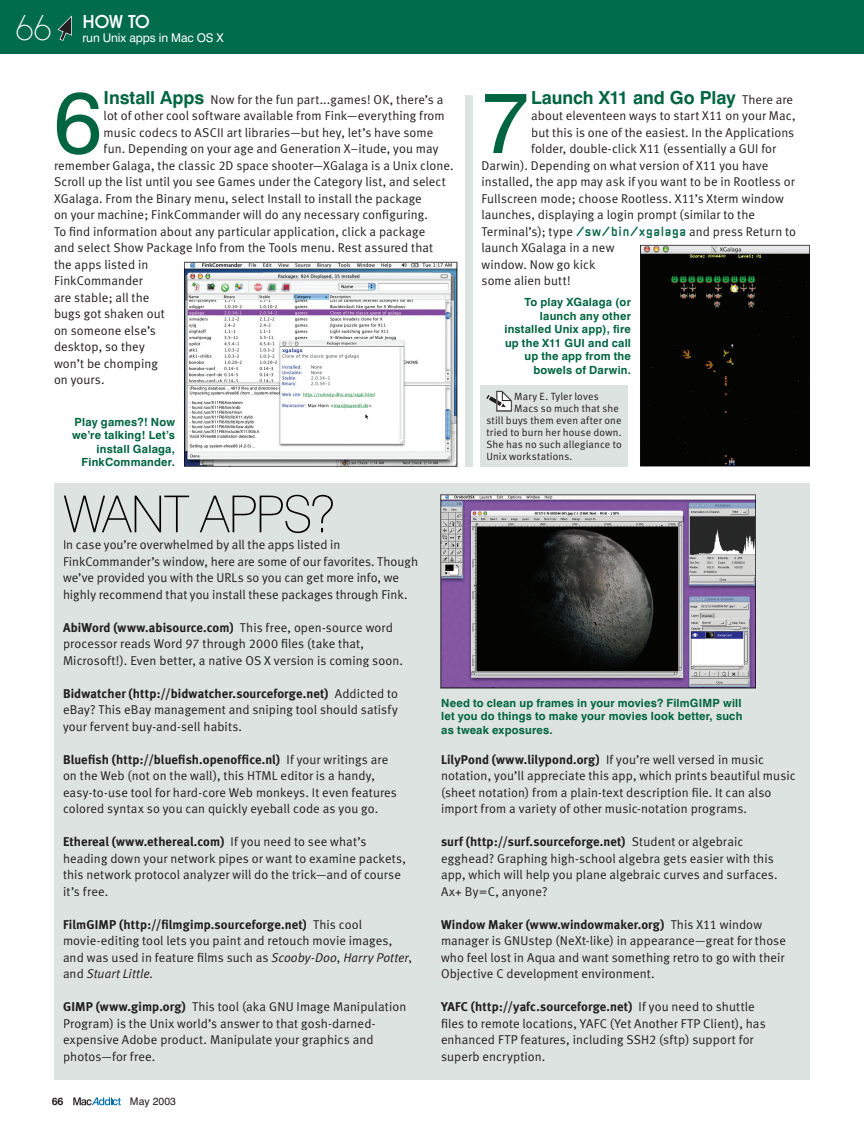
<style>
.page{position:relative;width:864px;height:1134px;background:#fff}
.page>*{position:absolute;margin:0;border:0;box-sizing:border-box;transform-origin:0 0}
.t1{font:86.85px "Swiss 721 BT";color:#006540}
.t2{font:100 51px "Swiss 721 BT";letter-spacing:-.03em;color:#000}
.t3{font:300 37.5px "Horatio EF";color:#fff}
.t4{font:500 19.5px "Horatio EF";color:#fff}
.t5{font:700 18px "Swiss 721 BT";letter-spacing:-.005em;color:#006540}
.t6{font:12.75px/16.5px "Meta Normal LF";letter-spacing:.005em;color:#1f1e1e}
.t7{font:12.75px "Meta Normal LF";letter-spacing:.005em;color:#231f20}
.t8{font:12.75px "Meta Bold LF";letter-spacing:.01em;color:#1f1e1e}
.t9{font:12px "Swiss 721 BT";letter-spacing:-.01em;color:#fff}
.t10{font:700 11.25px/13.5px "Swiss 721 BT";letter-spacing:.015em;color:#006540;text-align:right}
.t11{font:10.5px "Meta Normal LF";letter-spacing:.015em;color:#1f1e1e}
.t12{font:10.5px "Swiss 721 BT";color:#231f20}
.t13{font:700 10.5px "Swiss 721 BT";color:#231f20}
.s1{font-family:"Swiss 721 BT";font-weight:700;font-size:18px;color:#006540}
.s2{font-family:"Meta Normal LF";font-weight:400;font-size:12.75px;color:#231f20}
.s3{font-family:"Clicker";color:#006540}
.s4{font-family:"Meta Normal LF"}
.s5{font-style:italic}
.s6{font-family:"Meta Bold LF"}
</style>
<div class="page">
<div style="left:465px;top:95px;width:7px;height:371px;background:#dde3e0"></div>
<div style="left:54px;top:483px;width:756px;height:597px;background:#dde3e0"></div>
<svg style="left:440px;top:494px;width:316px;height:194px;background:#383738"></svg>
<img style="left:441px;top:495px;width:315px;height:48px">
<img style="left:441px;top:543px;width:52px;height:145px">
<img style="left:703px;top:543px;width:53px;height:145px">
<img style="left:493px;top:639px;width:210px;height:49px">
<div style="left:480px;top:385px;width:148px;height:82px;background:#dde3e0"></div>
<svg style="left:486px;top:391px;width:26px;height:21px"></svg>
<svg style="left:73px;top:1097px;width:48px;height:8px"></svg>
<div style="left:0;top:0;width:864px;height:54px;background:#006c49"></div>
<svg style="left:58px;top:16px;width:14px;height:25px"></svg>
<img style="left:640px;top:245px;width:170px;height:221px">
<svg style="left:184px;top:314px;width:273px;height:153px"></svg>
<img style="left:184px;top:262px;width:273px;height:52px">
<img style="left:184px;top:313px;width:46px;height:153px">
<img style="left:411px;top:313px;width:46px;height:153px">
<img style="left:229px;top:415px;width:183px;height:51px">
<h3 class="t3" style="left:15px;top:7px;width:38px">66</h3>
<h3 class="t4" style="left:82px;top:10px;width:69px">HOW TO</h3>
<p class="t9" style="left:82px;top:31px;width:143px">run Unix apps in Mac OS X</p>
<h1 class="t1" style="left:54px;top:69px;width:49px">6</h1>
<p class="t7" style="left:104px;top:92px;width:341px"><span class="s1">Install Apps</span> Now for the fun part...games! OK, there’s a</p>
<p class="t7" style="left:104px;top:108px;width:343px">lot of other cool software available from Fink—everything from</p>
<p class="t7" style="left:104px;top:125px;width:331px">music codecs to ASCII art libraries—but hey, let’s have some</p>
<p class="t7" style="left:104px;top:141px;width:337px">fun. Depending on your age and Generation X–itude, you may</p>
<p class="t7" style="left:54px;top:158px;width:401px">remember Galaga, the classic 2D space shooter—XGalaga is a Unix clone.</p>
<p class="t7" style="left:54px;top:174px;width:393px">Scroll up the list until you see Games under the Category list, and select</p>
<p class="t7" style="left:54px;top:191px;width:369px">XGalaga. From the Binary menu, select Install to install the package</p>
<p class="t7" style="left:54px;top:207px;width:375px">on your machine; FinkCommander will do any necessary configuring.</p>
<p class="t7" style="left:54px;top:224px;width:373px">To find information about any particular application, click a package</p>
<p class="t7" style="left:54px;top:240px;width:381px">and select Show Package Info from the Tools menu. Rest assured that</p>
<p class="t7" style="left:54px;top:257px;width:96px">the apps listed in</p>
<p class="t7" style="left:54px;top:273px;width:90px">FinkCommander</p>
<p class="t7" style="left:54px;top:290px;width:97px">are stable; all the</p>
<p class="t7" style="left:54px;top:306px;width:112px">bugs got shaken out</p>
<p class="t7" style="left:54px;top:323px;width:103px">on someone else’s</p>
<p class="t7" style="left:54px;top:339px;width:92px">desktop, so they</p>
<p class="t7" style="left:54px;top:356px;width:105px">won’t be chomping</p>
<p class="t7" style="left:54px;top:372px;width:52px">on yours.</p>
<p class="t10" style="left:72px;top:415px;width:104px">Play games?! Now we’re talking! Let’s install Galaga,<br>FinkCommander.</p>
<h2 class="t2" style="left:63px;top:483px;width:272px">WANT APPS?</h2>
<h1 class="t1" style="left:482px;top:69px;width:49px">7</h1>
<h3 class="t5" style="left:531px;top:86px;width:263px">Launch X11 and Go Play <span class="s2">There are</span></h3>
<p class="t7" style="left:531px;top:108px;width:266px">about eleventeen ways to start X11 on your Mac,</p>
<p class="t7" style="left:531px;top:125px;width:265px">but this is one of the easiest. In the Applications</p>
<p class="t7" style="left:531px;top:141px;width:247px">folder, double-click X11 (essentially a GUI for</p>
<p class="t7" style="left:482px;top:158px;width:288px">Darwin). Depending on what version of X11 you have</p>
<p class="t7" style="left:482px;top:174px;width:315px">installed, the app may ask if you want to be in Rootless or</p>
<p class="t7" style="left:482px;top:191px;width:304px">Fullscreen mode; choose Rootless. X11’s Xterm window</p>
<p class="t7" style="left:482px;top:207px;width:275px">launches, displaying a login prompt (similar to the</p>
<p class="t7" style="left:482px;top:224px;width:316px">Terminal’s); type <span class="s3">/sw/bin/xgalaga</span> and press Return to</p>
<p class="t7" style="left:482px;top:240px;width:134px">launch XGalaga in a new</p>
<p class="t7" style="left:482px;top:257px;width:115px">window. Now go kick</p>
<p class="t7" style="left:482px;top:273px;width:91px">some alien butt!</p>
<p class="t10" style="left:504px;top:295px;width:128px">To play XGalaga (or launch any other installed Unix app), fire up the X11 GUI and call up the app from the bowels of Darwin.</p>
<p class="t11" style="left:514px;top:390px;width:86px">Mary E. Tyler loves</p>
<p class="t11" style="left:514px;top:402px;width:106px">Macs so much that she</p>
<p class="t11" style="left:486px;top:414px;width:137px">still buys them even after one</p>
<p class="t11" style="left:486px;top:426px;width:137px">tried to burn her house down.</p>
<p class="t11" style="left:486px;top:438px;width:137px">She has no such allegiance to</p>
<p class="t11" style="left:486px;top:450px;width:88px">Unix workstations.</p>
<p class="t6" style="left:63px;top:536px;width:357px">In case you’re overwhelmed by all the apps listed in FinkCommander’s window, here are some of our favorites. Though we’ve provided you with the URLs so you can get more info, we highly recommend that you install these packages through Fink.</p>
<p class="t8" style="left:63px;top:619px;width:331px">AbiWord (www.abisource.com) <span class="s4">This free, open-source word</span></p>
<p class="t6" style="left:63px;top:635px;width:342px">processor reads Word 97 through 2000 files (take that,<br>Microsoft!). Even better, a native OS X version is coming soon.</p>
<p class="t8" style="left:63px;top:685px;width:337px">Bidwatcher (http://bidwatcher.sourceforge.net) <span class="s4">Addicted to</span></p>
<p class="t6" style="left:63px;top:701px;width:336px">eBay? This eBay management and sniping tool should satisfy your fervent buy-and-sell habits.</p>
<p class="t8" style="left:63px;top:751px;width:327px">Bluefish (http://bluefish.openoffice.nl) <span class="s4">If your writings are</span></p>
<p class="t6" style="left:63px;top:767px;width:335px">on the Web (not on the wall), this HTML editor is a handy, easy-to-use tool for hard-core Web monkeys. It even features colored syntax so you can quickly eyeball code as you go.</p>
<p class="t8" style="left:63px;top:834px;width:305px">Ethereal (www.ethereal.com) <span class="s4">If you need to see what’s</span></p>
<p class="t6" style="left:63px;top:850px;width:344px">heading down your network pipes or want to examine packets, this network protocol analyzer will do the trick—and of course it’s free.</p>
<p class="t8" style="left:63px;top:916px;width:301px">FilmGIMP (http://filmgimp.sourceforge.net) <span class="s4">This cool</span></p>
<p class="t6" style="left:63px;top:932px;width:351px">movie-editing tool lets you paint and retouch movie images, and was used in feature films such as <span class="s5">Scooby-Doo</span>, <span class="s5">Harry Potter</span>, and <span class="s5">Stuart Little.</span></p>
<p class="t6" style="left:63px;top:998px;width:345px"><span class="s6">GIMP (www.gimp.org)</span> This tool (aka GNU Image Manipulation Program) is the Unix world’s answer to that gosh-darned&shy;expensive Adobe product. Manipulate your graphics and photos—for free.</p>
<p class="t13" style="left:52px;top:1095px;width:13px">66</p>
<p class="t12" style="left:130px;top:1095px;width:47px">May 2003</p>
<p class="t10" style="left:441px;top:696px;width:303px;text-align:justify">Need to clean up frames in your movies? FilmGIMP will let you do things to make your movies look better, such as tweak exposures.</p>
<p class="t8" style="left:441px;top:751px;width:324px">LilyPond (www.lilypond.org) <span class="s4">If you’re well versed in music</span></p>
<p class="t6" style="left:441px;top:767px;width:356px">notation, you’ll appreciate this app, which prints beautiful music (sheet notation) from a plain-text description file. It can also import from a variety of other music-notation programs.</p>
<p class="t8" style="left:441px;top:834px;width:304px">surf (http://surf.sourceforge.net) <span class="s4">Student or algebraic</span></p>
<p class="t6" style="left:441px;top:850px;width:338px">egghead? Graphing high-school algebra gets easier with this app, which will help you plane algebraic curves and surfaces.<br>Ax+ By=C, anyone?</p>
<p class="t8" style="left:441px;top:916px;width:323px">Window Maker (www.windowmaker.org) <span class="s4">This X11 window</span></p>
<p class="t6" style="left:441px;top:932px;width:346px;text-align:justify">manager is GNUstep (NeXt-like) in appearance—great for those who feel lost in Aqua and want something retro to go with their Objective C development environment.</p>
<p class="t8" style="left:441px;top:999px;width:315px">YAFC (http://yafc.sourceforge.net) <span class="s4">If you need to shuttle</span></p>
<p class="t6" style="left:441px;top:1015px;width:326px">files to remote locations, YAFC (Yet Another FTP Client), has enhanced FTP features, including SSH2 (sftp) support for superb encryption.</p>
</div>
